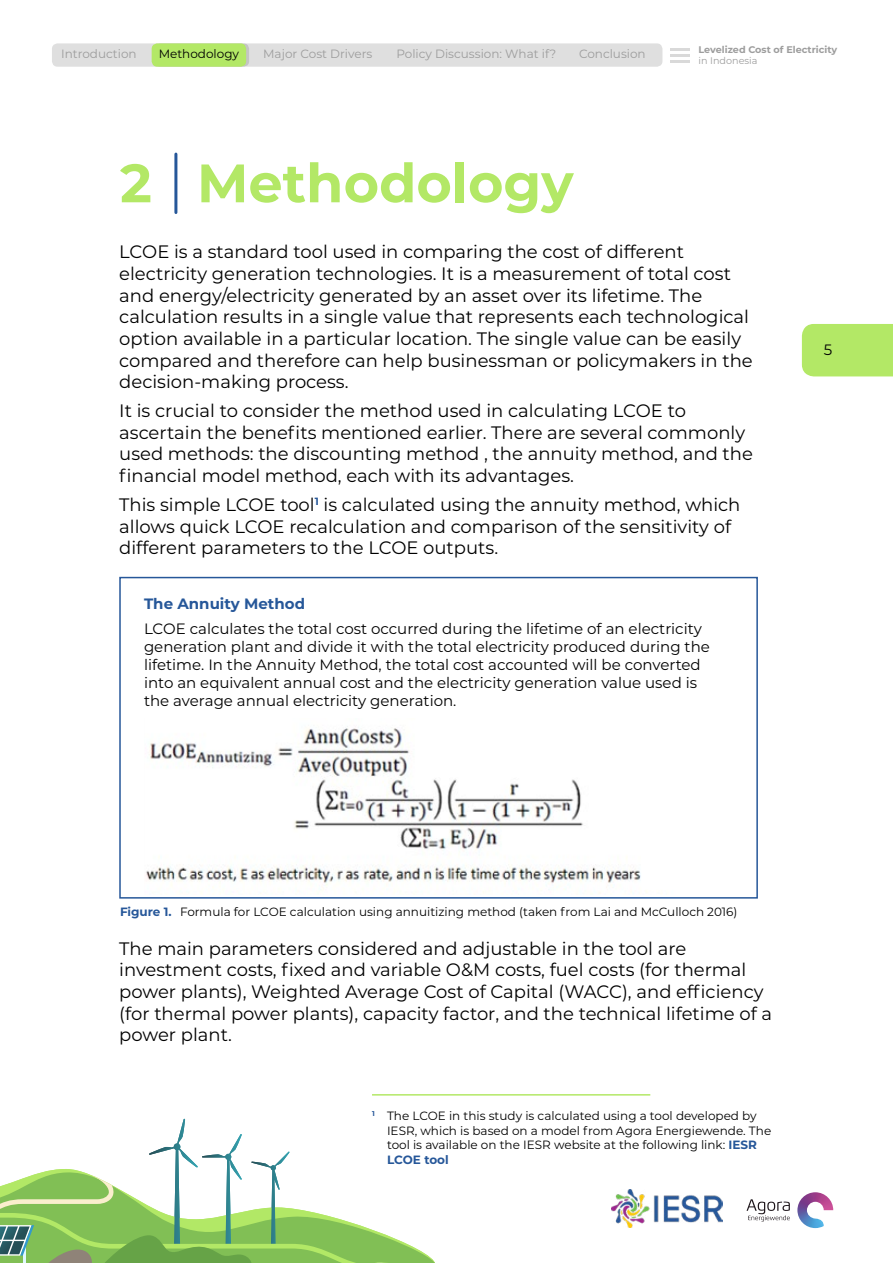
<style>
.page{position:relative;width:893px;height:1263px;background:#fff}
.page>*{position:absolute;margin:0;border:0;box-sizing:border-box;transform-origin:0 0}
.t1{font:700 54px "Montserrat";color:#b3e866}
.t2{font:18px/21.6px "Montserrat";color:#000}
.t3{font:15px/18px "Montserrat";color:#000}
.t4{font:700 15px "Montserrat";color:#265799}
.t5{font:12px/14.4px "Montserrat";color:#000}
.t6{font:12px "Montserrat";color:#9d9d9d}
.t7{font:700 9.6px "Montserrat";color:#9d9d9d}
.t8{font:9.6px "Montserrat";color:#9d9d9d}
.s1{font-weight:700;color:#265799}
</style>
<div class="page">
<div style="left:802px;top:324px;width:91px;height:52px;background:#b3e866"></div>
<img style="left:797px;top:1192px;width:36px;height:36px">
<svg style="left:746px;top:1199px;width:44px;height:22px"></svg>
<img style="left:611px;top:1189px;width:111px;height:38px">
<div style="left:52px;top:43px;width:610px;height:24px;background:#dfdfdf;border-radius:6px"></div>
<div style="left:155px;top:43px;width:94px;height:24px;background:linear-gradient(to bottom,#c4c5c3,#c4c4c4);border-radius:6px"></div>
<div style="left:152px;top:43px;width:94px;height:24px;background:#b3e866;border-radius:6px"></div>
<svg style="left:670px;top:48px;width:19px;height:15px"></svg>
<svg style="left:377px;top:1231px;width:58px;height:32px"></svg>
<svg style="left:0;top:1119px;width:377px;height:144px"></svg>
<hr style="left:174px;top:154px;width:3px;height:59px;background:#265799">
<img style="left:146px;top:727px;width:501px;height:166px">
<div style="left:119px;top:577px;width:639px;height:322px;border:2px solid #265799"></div>
<hr style="left:372px;top:1094px;width:278px;height:1px;background:#b3e866">
<p class="t6" style="left:61px;top:46px;width:77px">Introduction</p>
<p class="t5" style="left:159px;top:46px;width:82px">Methodology</p>
<p class="t6" style="left:263px;top:46px;width:111px">Major Cost Drivers</p>
<p class="t6" style="left:396px;top:46px;width:161px">Policy Discussion: What if?</p>
<p class="t6" style="left:579px;top:46px;width:68px">Conclusion</p>
<p class="t7" style="left:698px;top:42px;width:140px">Levelized Cost of Electricity</p>
<p class="t8" style="left:698px;top:54px;width:61px">in Indonesia</p>
<h1 class="t1" style="left:120px;top:144px;width:455px">2 Methodology</h1>
<p class="t2" style="left:119px;top:241px;width:635px">LCOE is a standard tool used in comparing the cost of different electricity generation technologies. It is a measurement of total cost and energy/electricity generated by an asset over its lifetime. The calculation results in a single value that represents each technological option available in a particular location. The single value can be easily compared and therefore can help businessman or policymakers in the decision-making process.</p>
<p class="t2" style="left:119px;top:399px;width:635px">It is crucial to consider the method used in calculating LCOE to ascertain the benefits mentioned earlier. There are several commonly used methods: the discounting method , the annuity method, and the financial model method, each with its advantages.</p>
<p class="t2" style="left:119px;top:493px;width:623px">This simple LCOE tool<sup>1</sup> is calculated using the annuity method, which allows quick LCOE recalculation and comparison of the sensitivity of different parameters to the LCOE outputs.</p>
<p class="t4" style="left:144px;top:593px;width:163px">The Annuity Method</p>
<p class="t3" style="left:144px;top:619px;width:567px">LCOE calculates the total cost occurred during the lifetime of an electricity generation plant and divide it with the total electricity produced during the lifetime. In the Annuity Method, the total cost accounted will be converted into an equivalent annual cost and the electricity generation value used is the average annual electricity generation.</p>
<p class="t3" style="left:824px;top:340px;width:10px">5</p>
<p class="t5" style="left:120px;top:904px;width:619px"><span class="s1">Figure 1.</span> Formula for LCOE calculation using annuitizing method (taken from Lai and McCulloch 2016)</p>
<p class="t2" style="left:119px;top:937px;width:654px">The main parameters considered and adjustable in the tool are investment costs, fixed and variable O&amp;M costs, fuel costs (for thermal power plants), Weighted Average Cost of Capital (WACC), and efficiency (for thermal power plants), capacity factor, and the technical lifetime of a power plant.</p>
<p class="t5" style="left:387px;top:1108px;width:386px;text-indent:-15px"><sup>1</sup> The LCOE in this study is calculated using a tool developed by IESR, which is based on a model from Agora Energiewende. The tool is available on the IESR website at the following link: <span class="s1">IESR LCOE tool</span></p>
</div>
